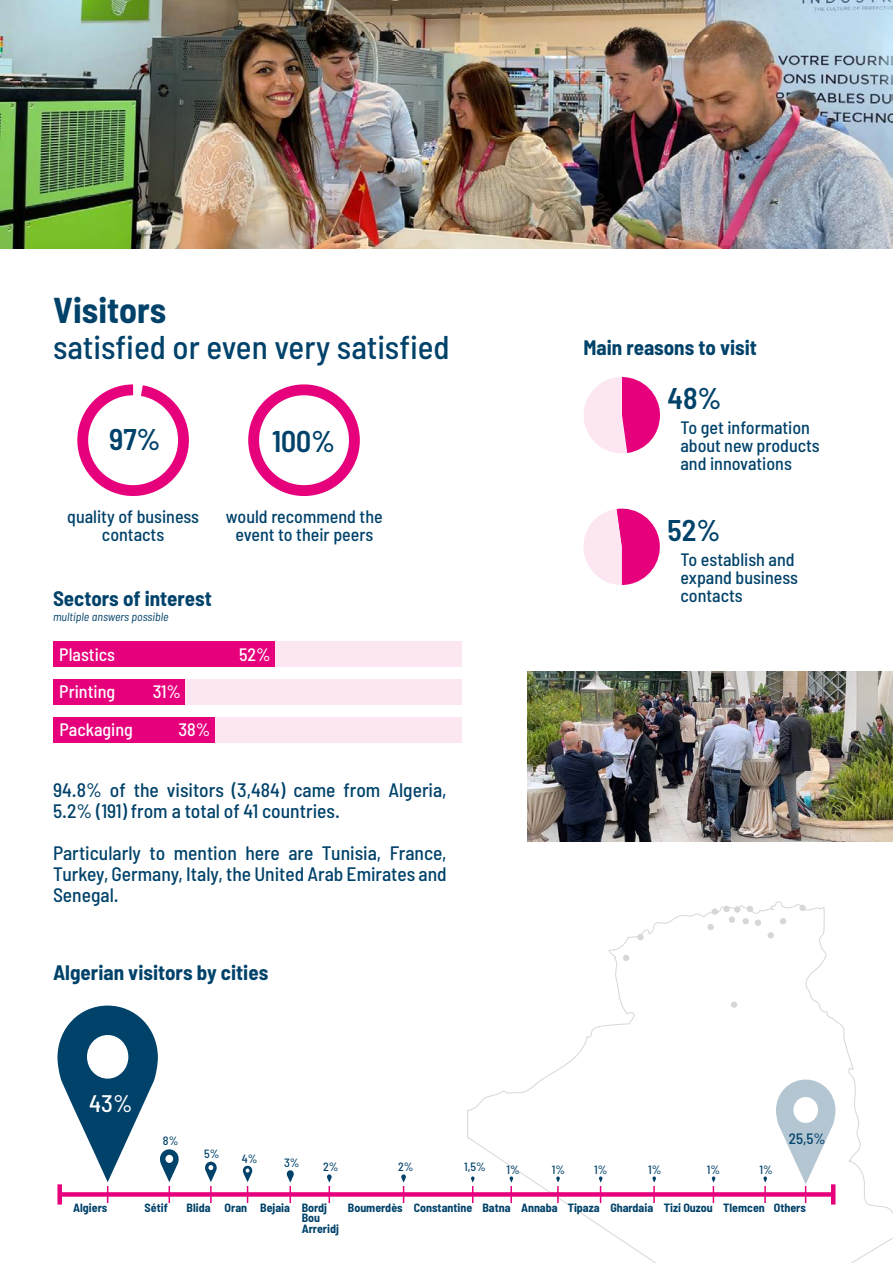
<style>
.page{position:relative;width:893px;height:1263px;background:#fff}
.page>*{position:absolute;margin:0;border:0;box-sizing:border-box;transform-origin:0 0}
.t1{font:700 semi-condensed 36px "Barlow";color:#00426a}
.t2{font:500 semi-condensed 33px "Barlow";color:#00426a}
.t3{font:600 semi-condensed 30px "Barlow";color:#00426a}
.t4{font:500 semi-condensed 24px "Barlow";color:#fff}
.t5{font:700 semi-condensed 21px "Barlow";color:#00426a}
.t6{font:500 semi-condensed 19.5px/21px "Barlow";color:#00426a}
.t7{font:500 semi-condensed 18px/18px "Barlow";color:#00426a;text-align:center}
.t8{font:500 semi-condensed 18px "Barlow";color:#fff}
.t9{font:500 semi-condensed 15px "Barlow";color:#00426a}
.t10{font:700 semi-condensed 12px/10.5px "Barlow";color:#00426a}
.t11{font:500 semi-condensed 12px "Barlow";color:#00426a}
.t12{font:italic semi-condensed 12px "Barlow";color:#00426a}
</style>
<div class="page">
<svg style="left:467px;top:902px;width:426px;height:361px"></svg>
<div style="left:723px;top:906px;width:7px;height:6px;background:#d7d7d7;border-radius:50%"></div>
<div style="left:712px;top:908px;width:6px;height:7px;background:#d7d7d7;border-radius:50%"></div>
<div style="left:755px;top:919px;width:6px;height:7px;background:#d7d7d7;border-radius:50%"></div>
<div style="left:731px;top:1001px;width:6px;height:7px;background:#d7d7d7;border-radius:50%"></div>
<svg style="left:780px;top:918px;width:6px;height:6px"></svg>
<div style="left:767px;top:932px;width:7px;height:6px;background:#d7d7d7;border-radius:50%"></div>
<div style="left:799px;top:905px;width:7px;height:6px;background:#d7d7d7;border-radius:50%"></div>
<div style="left:742px;top:918px;width:7px;height:6px;background:#d7d7d7;border-radius:50%"></div>
<div style="left:729px;top:916px;width:6px;height:7px;background:#d7d7d7;border-radius:50%"></div>
<svg style="left:747px;top:906px;width:6px;height:6px"></svg>
<div style="left:734px;top:906px;width:6px;height:7px;background:#d7d7d7;border-radius:50%"></div>
<div style="left:707px;top:924px;width:7px;height:6px;background:#d7d7d7;border-radius:50%"></div>
<svg style="left:623px;top:955px;width:6px;height:6px"></svg>
<div style="left:637px;top:934px;width:7px;height:6px;background:#d7d7d7;border-radius:50%"></div>
<img style="left:0;top:0;width:893px;height:248px">
<svg style="left:77px;top:384px;width:112px;height:112px"></svg>
<div style="left:88px;top:395px;width:90px;height:90px;background:#fff;border-radius:50%"></div>
<div style="left:248px;top:384px;width:112px;height:112px;background:#e6007c;border-radius:50%"></div>
<div style="left:259px;top:395px;width:90px;height:90px;background:#fff;border-radius:50%"></div>
<div style="left:53px;top:679px;width:408px;height:25px;background:#fce6f2"></div>
<div style="left:53px;top:717px;width:408px;height:25px;background:#fce6f2"></div>
<div style="left:53px;top:679px;width:132px;height:25px;background:#e6007c"></div>
<div style="left:53px;top:717px;width:162px;height:25px;background:#e6007c"></div>
<div style="left:53px;top:641px;width:408px;height:25px;background:#fce6f2"></div>
<div style="left:53px;top:641px;width:221px;height:25px;background:#e6007c"></div>
<svg style="left:584px;top:377px;width:76px;height:77px"></svg>
<svg style="left:583px;top:508px;width:77px;height:77px"></svg>
<div style="left:60px;top:1192px;width:773px;height:5px;background:#e6007c"></div>
<hr style="left:831px;top:1184px;width:4px;height:20px;background:#e6007c">
<svg style="left:57px;top:1005px;width:122px;height:198px"></svg>
<svg style="left:205px;top:1162px;width:12px;height:41px"></svg>
<svg style="left:243px;top:1166px;width:9px;height:37px"></svg>
<svg style="left:287px;top:1170px;width:7px;height:33px"></svg>
<svg style="left:327px;top:1174px;width:5px;height:29px"></svg>
<svg style="left:401px;top:1174px;width:5px;height:29px"></svg>
<svg style="left:471px;top:1176px;width:3px;height:27px"></svg>
<svg style="left:510px;top:1176px;width:3px;height:27px"></svg>
<svg style="left:556px;top:1176px;width:4px;height:27px"></svg>
<svg style="left:599px;top:1176px;width:3px;height:27px"></svg>
<svg style="left:652px;top:1176px;width:4px;height:27px"></svg>
<svg style="left:712px;top:1176px;width:3px;height:27px"></svg>
<svg style="left:763px;top:1176px;width:4px;height:27px"></svg>
<svg style="left:776px;top:1079px;width:59px;height:124px"></svg>
<img style="left:527px;top:672px;width:366px;height:170px">
<h1 class="t1" style="left:53px;top:288px;width:114px">Visitors</h1>
<h2 class="t2" style="left:53px;top:327px;width:398px">satisfied or even very satisfied</h2>
<h3 class="t3" style="left:109px;top:420px;width:53px">97%</h3>
<h3 class="t3" style="left:272px;top:422px;width:65px">100%</h3>
<p class="t7" style="left:67px;top:507px;width:133px">quality of business contacts</p>
<p class="t7" style="left:226px;top:507px;width:158px">would recommend the event to their peers</p>
<p class="t5" style="left:53px;top:585px;width:160px">Sectors of interest</p>
<p class="t12" style="left:53px;top:609px;width:117px">multiple answers possible</p>
<p class="t8" style="left:59px;top:643px;width:57px">Plastics</p>
<p class="t8" style="left:239px;top:643px;width:33px">52%</p>
<p class="t8" style="left:59px;top:681px;width:57px">Printing</p>
<p class="t8" style="left:153px;top:681px;width:30px">31%</p>
<p class="t8" style="left:60px;top:719px;width:75px">Packaging</p>
<p class="t8" style="left:178px;top:719px;width:33px">38%</p>
<p class="t6" style="left:53px;top:778px;width:395px">94.8% of the visitors (3,484) came from Algeria,<br>5.2% (191) from a total of 41 countries.</p>
<p class="t6" style="left:53px;top:841px;width:395px;text-align:justify">Particularly to mention here are Tunisia, France, Turkey, Germany, Italy, the United Arab Emirates and Senegal.</p>
<p class="t5" style="left:53px;top:959px;width:217px">Algerian visitors by cities</p>
<p class="t5" style="left:583px;top:334px;width:175px">Main reasons to visit</p>
<h3 class="t3" style="left:668px;top:379px;width:56px">48%</h3>
<p class="t7" style="left:680px;top:418px;width:141px;text-align:left">To get information about new products and innovations</p>
<h3 class="t3" style="left:668px;top:511px;width:55px">52%</h3>
<p class="t7" style="left:680px;top:550px;width:119px;text-align:left">To establish and expand business contacts</p>
<p class="t4" style="left:89px;top:1088px;width:45px">43%</p>
<p class="t11" style="left:163px;top:1133px;width:17px">8%</p>
<p class="t11" style="left:204px;top:1146px;width:17px">5%</p>
<p class="t11" style="left:242px;top:1151px;width:17px">4%</p>
<p class="t11" style="left:284px;top:1155px;width:17px">3%</p>
<p class="t11" style="left:323px;top:1159px;width:17px">2%</p>
<p class="t11" style="left:398px;top:1159px;width:17px">2%</p>
<p class="t11" style="left:464px;top:1159px;width:23px">1,5%</p>
<p class="t11" style="left:506px;top:1162px;width:15px">1%</p>
<p class="t11" style="left:552px;top:1162px;width:15px">1%</p>
<p class="t11" style="left:594px;top:1162px;width:15px">1%</p>
<p class="t11" style="left:648px;top:1162px;width:15px">1%</p>
<p class="t11" style="left:707px;top:1162px;width:15px">1%</p>
<p class="t11" style="left:759px;top:1162px;width:15px">1%</p>
<p class="t9" style="left:789px;top:1129px;width:38px">25,5%</p>
<p class="t10" style="left:73px;top:1202px;width:36px">Algiers</p>
<p class="t10" style="left:145px;top:1202px;width:25px">Sétif</p>
<p class="t10" style="left:302px;top:1202px;width:39px;text-indent:-115px">Blida Oran Bejaia Bordj<br>Bou<br>Arreridj</p>
<p class="t10" style="left:348px;top:1202px;width:460px">Boumerdès Constantine Batna Annaba Tipaza Ghardaia Tizi Ouzou Tlemcen Others</p>
</div>
